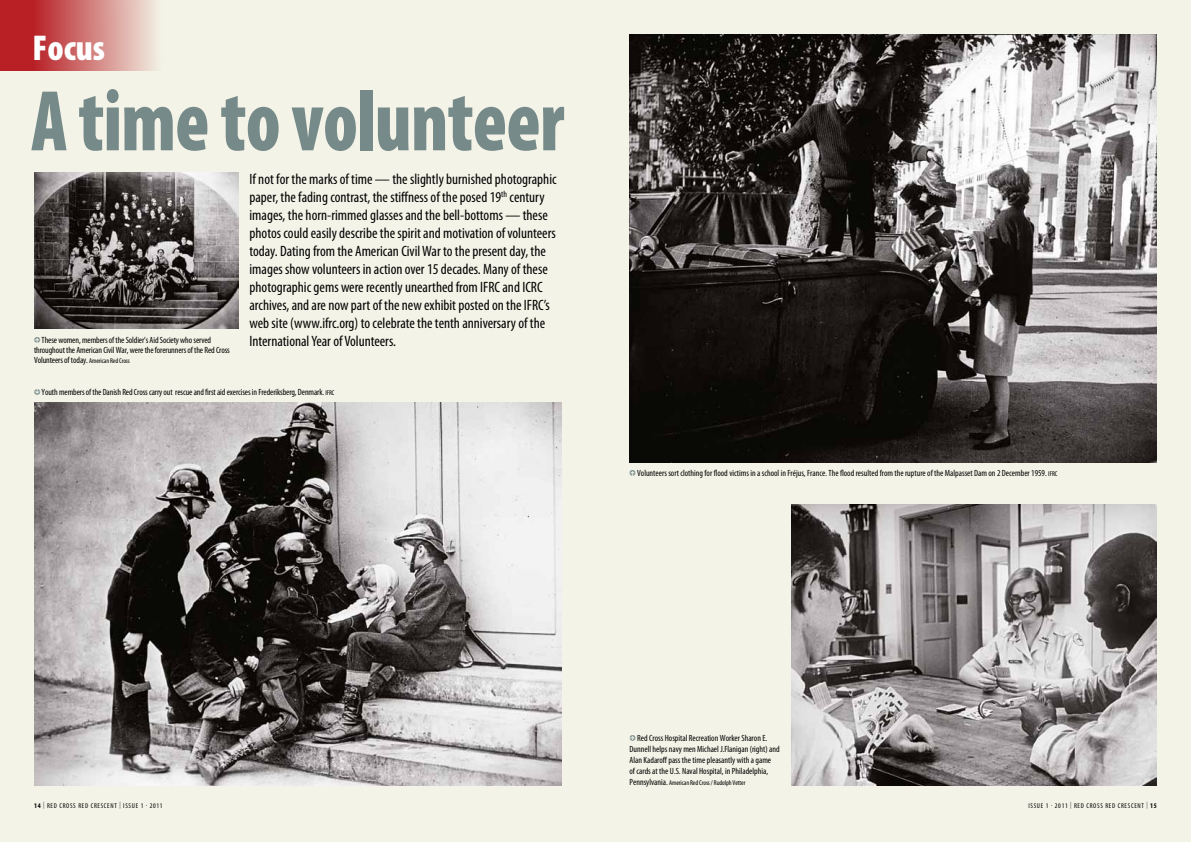
<style>
.page{position:relative;width:1191px;height:842px;background:#f3f3e7}
.page>*{position:absolute;margin:0;border:0;box-sizing:border-box;transform-origin:0 0}
.t1{font:900 condensed 87px "Myriad Pro";letter-spacing:-.01em;color:#778a8a;scale:.89 1}
.t2{font:900 condensed 36px "Myriad Pro";color:#fff}
.t3{font:condensed 15px/18px "Myriad Pro";color:#000}
.t4{font:condensed 9px/11px "Myriad Pro";color:#000}
.t5{font:condensed 7px "Myriad Pro";letter-spacing:.1em;color:#000}
.t6{font:condensed 7px "Myriad Pro";letter-spacing:-.01em;color:#000}
.t7{font:700 condensed 7px "Myriad Pro";color:#000}
.s1{font-family:"Officina Display ITC Arrows";font-stretch:normal;color:#778a8a}
.s2{font-size:7px}
.s3{font-size:9px}
.s4{font-weight:700}
.s5{font-weight:300}
</style>
<div class="page">
<svg style="left:0;top:0;width:156px;height:71px;background:#cd6e6d"></svg>
<img style="left:34px;top:173px;width:204px;height:156px">
<img style="left:791px;top:505px;width:366px;height:280px">
<img style="left:629px;top:34px;width:528px;height:428px">
<img style="left:34px;top:403px;width:527px;height:382px">
<h2 class="t2" style="left:33px;top:28px;width:74px">Focus</h2>
<h1 class="t1" style="left:31px;top:73px;width:600px">A time to volunteer</h1>
<p class="t4" style="left:34px;top:335px;width:197px;line-height:10px"><span class="s1">L</span>These women, members of the Soldier’s Aid Society who served throughout the American Civil War, were the forerunners of the Red Cross<br>Volunteers of today. <span class="s2">American Red Cross</span></p>
<p class="t3" style="left:249px;top:171px;width:308px">If not for the marks of time — the slightly burnished photographic paper, the fading contrast, the stiffness of the posed 19<sup>th</sup> century images, the horn-rimmed glasses and the bell-bottoms — these photos could easily describe the spirit and motivation of volunteers today. Dating from the American Civil War to the present day, the images show volunteers in action over 15 decades. Many of these photographic gems were recently unearthed from IFRC and ICRC archives, and are now part of the new exhibit posted on the IFRC’s web site (www.ifrc.org) to celebrate the tenth anniversary of the International Year of Volunteers.</p>
<p class="t4" style="left:34px;top:387px;width:302px"><span class="s1">K</span>Youth members of the Danish Red Cross carry out rescue and first aid exercises in Frederiksberg, Denmark. <span class="s2">IFRC</span></p>
<p class="t4" style="left:629px;top:468px;width:429px"><span class="s1">L</span>Volunteers sort clothing for flood victims in a school in Fréjus, France. The flood resulted from the rupture of the Malpasset Dam on 2 December 1959. <span class="s2">IFRC</span></p>
<p class="t4" style="left:629px;top:732px;width:152px"><span class="s1">I</span>Red Cross Hospital Recreation Worker Sharon E.<br>Dunnell helps navy men Michael J.Flanigan (right) and Alan Kadaroff pass the time pleasantly with a game<br>of cards at the U.S. Naval Hospital, in Philadelphia,</p>
<p class="t6" style="left:629px;top:778px;width:117px"><span class="s3">Pennsylvania.</span> American Red Cross / Rudolph Vetter</p>
<p class="t5" style="left:34px;top:801px;width:65px"><span class="s4">14</span> <span class="s5">|</span> Red Cross Red Crescent</p>
<p class="t5" style="left:119px;top:801px;width:45px"><span class="s5">|</span> ISSUE 1 . 2011</p>
<p class="t5" style="left:1028px;top:801px;width:97px">ISSUE 1 . 2011 <span class="s5">|</span> Red Cross Red Crescent</p>
<p class="t7" style="left:1146px;top:801px;width:12px"><span class="s5">|</span> 15</p>
</div>
